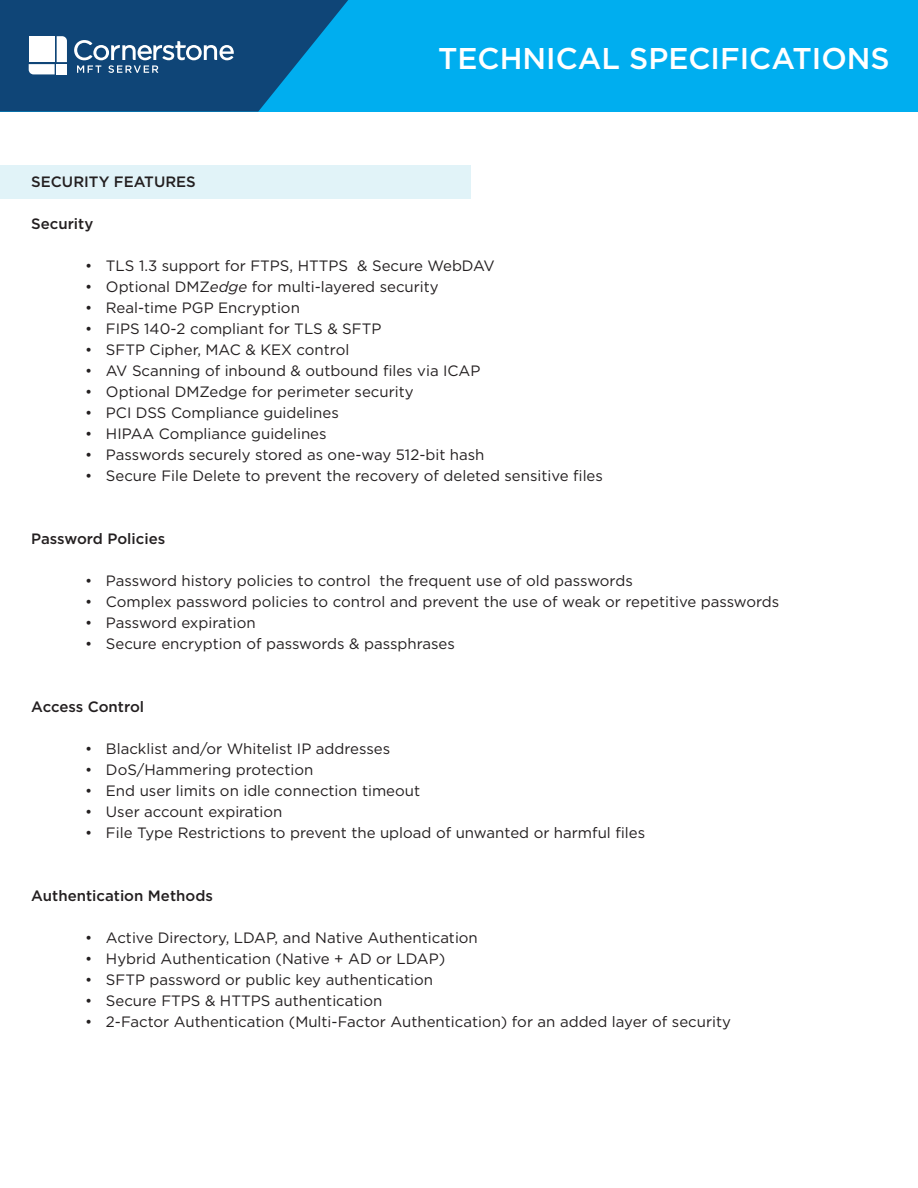
<style>
.page{position:relative;width:918px;height:1188px;background:#fff}
.page>*{position:absolute;margin:0;border:0;box-sizing:border-box;transform-origin:0 0}
.t1{font:500 30px "Gotham";color:#fff}
.t2{font:15px "Gotham";color:#231f20}
.t3{font:500 15px "Gotham";color:#231f20}
.s1{font-style:italic}
</style>
<div class="page">
<div style="left:0;top:165px;width:471px;height:34px;background:#e1f3f8"></div>
<div style="left:0;top:0;width:918px;height:112px;background:#00aeef"></div>
<svg style="left:0;top:0;width:348px;height:112px;background:#1d5f8f"></svg>
<h1 class="t1" style="left:438px;top:39px;width:453px">TECHNICAL SPECIFICATIONS</h1>
<p class="t3" style="left:31px;top:172px;width:166px">SECURITY FEATURES</p>
<p class="t3" style="left:31px;top:214px;width:64px">Security</p>
<p class="t2" style="left:85px;top:256px;width:411px">• TLS 1.3 support for FTPS, HTTPS &amp; Secure WebDAV</p>
<p class="t2" style="left:85px;top:277px;width:355px">• Optional DMZ<span class="s1">edge</span> for multi-layered security</p>
<p class="t2" style="left:85px;top:298px;width:216px">• Real-time PGP Encryption</p>
<p class="t2" style="left:85px;top:319px;width:298px">• FIPS 140-2 compliant for TLS &amp; SFTP</p>
<p class="t2" style="left:85px;top:340px;width:266px">• SFTP Cipher, MAC &amp; KEX control</p>
<p class="t2" style="left:85px;top:361px;width:397px">• AV Scanning of inbound &amp; outbound files via ICAP</p>
<p class="t2" style="left:85px;top:382px;width:330px">• Optional DMZedge for perimeter security</p>
<p class="t2" style="left:85px;top:403px;width:255px">• PCI DSS Compliance guidelines</p>
<p class="t2" style="left:85px;top:424px;width:243px">• HIPAA Compliance guidelines</p>
<p class="t2" style="left:85px;top:445px;width:401px">• Passwords securely stored as one-way 512-bit hash</p>
<p class="t2" style="left:85px;top:466px;width:519px">• Secure File Delete to prevent the recovery of deleted sensitive files</p>
<p class="t3" style="left:31px;top:529px;width:136px">Password Policies</p>
<p class="t2" style="left:85px;top:571px;width:549px">• Password history policies to control the frequent use of old passwords</p>
<p class="t2" style="left:85px;top:592px;width:696px">• Complex password policies to control and prevent the use of weak or repetitive passwords</p>
<p class="t2" style="left:85px;top:613px;width:172px">• Password expiration</p>
<p class="t2" style="left:85px;top:634px;width:371px">• Secure encryption of passwords &amp; passphrases</p>
<p class="t3" style="left:31px;top:697px;width:114px">Access Control</p>
<p class="t2" style="left:85px;top:739px;width:306px">• Blacklist and/or Whitelist IP addresses</p>
<p class="t2" style="left:85px;top:760px;width:230px">• DoS/Hammering protection</p>
<p class="t2" style="left:85px;top:781px;width:336px">• End user limits on idle connection timeout</p>
<p class="t2" style="left:85px;top:802px;width:199px">• User account expiration</p>
<p class="t2" style="left:85px;top:823px;width:561px">• File Type Restrictions to prevent the upload of unwanted or harmful files</p>
<p class="t3" style="left:31px;top:886px;width:183px">Authentication Methods</p>
<p class="t2" style="left:85px;top:928px;width:394px">• Active Directory, LDAP, and Native Authentication</p>
<p class="t2" style="left:85px;top:949px;width:361px">• Hybrid Authentication (Native + AD or LDAP)</p>
<p class="t2" style="left:85px;top:970px;width:349px">• SFTP password or public key authentication</p>
<p class="t2" style="left:85px;top:991px;width:299px">• Secure FTPS &amp; HTTPS authentication</p>
<p class="t2" style="left:85px;top:1012px;width:647px">• 2-Factor Authentication (Multi-Factor Authentication) for an added layer of security</p>
</div>
